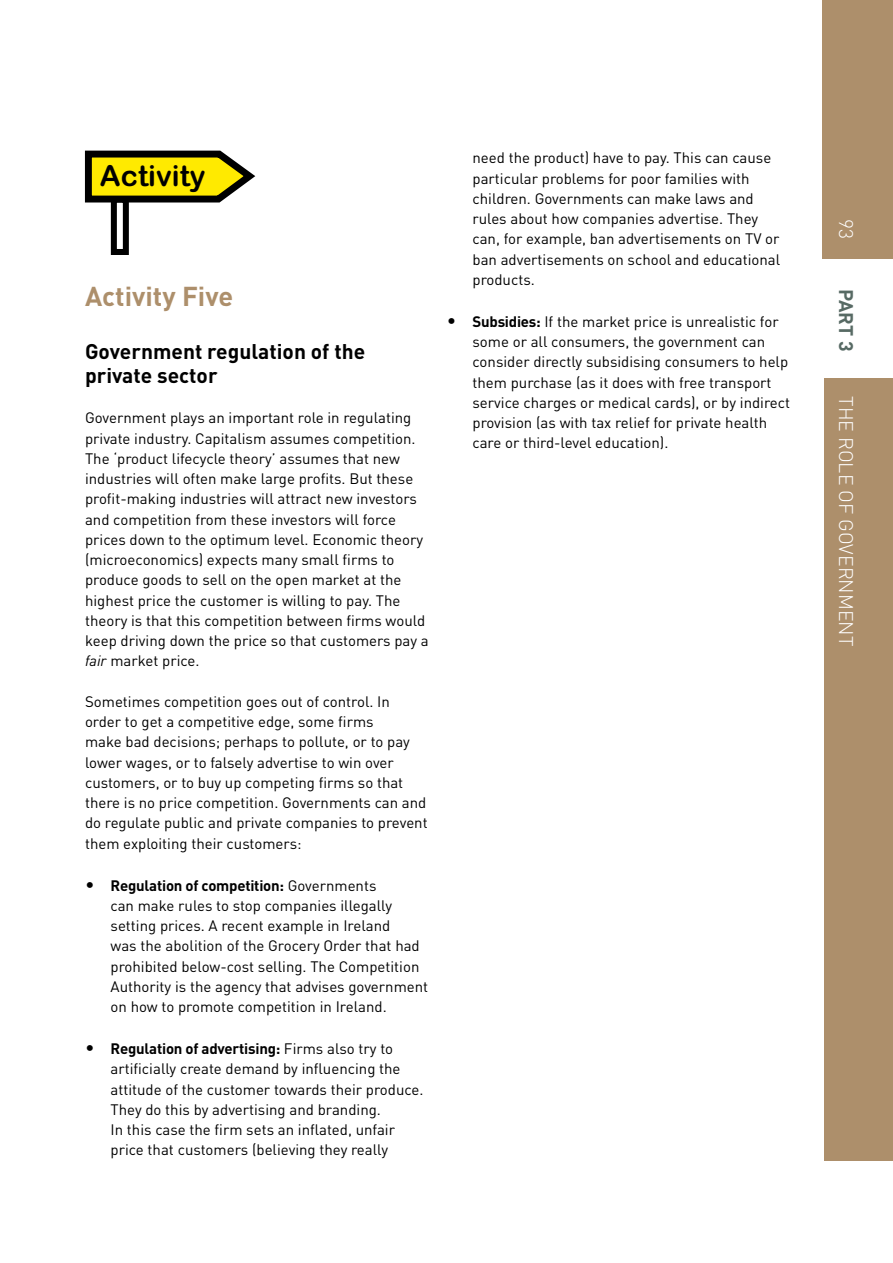
<style>
.page{position:relative;width:893px;height:1263px;background:#fff}
.page>*{position:absolute;margin:0;border:0;box-sizing:border-box;transform-origin:0 0}
.t1{font:28.95px "Arial Rounded MT Bold";color:#000}
.t2{font:700 27px "DIN";color:#ad8f6b}
.t3{font:700 21px/24px "DIN";color:#000}
.t4{font:300 19.5px "DIN";color:#fff}
.t5{font:700 19.5px "DIN";color:#576a64}
.t6{font:15px/20.2px "DIN";color:#000}
.s1{font-style:italic}
.s2{font-size:18px}
.s3{font-weight:700}
</style>
<div class="page">
<div style="left:822px;top:0;width:71px;height:259px;background:#ad8f6b"></div>
<div style="left:824px;top:378px;width:69px;height:783px;background:#ad8f6b"></div>
<svg style="left:85px;top:151px;width:170px;height:55px;background:#b8ac26"></svg>
<div style="left:114px;top:200px;width:12px;height:52px;background:#fff"></div>
<div style="left:111px;top:197px;width:18px;height:58px;border:6px solid #000"></div>
<h1 class="t1" style="left:100px;top:158px;width:107px">Activity</h1>
<h2 class="t2" style="left:85px;top:278px;width:150px">Activity Five</h2>
<h3 class="t3" style="left:85px;top:338px;width:282px">Government regulation of the private sector</h3>
<p class="t6" style="left:85px;top:407px;width:345px">Government plays an important role in regulating private industry. Capitalism assumes competition.<br>The ‘product lifecycle theory’ assumes that new industries will often make large profits. But these profit-making industries will attract new investors and competition from these investors will force prices down to the optimum level. Economic theory (microeconomics) expects many small firms to produce goods to sell on the open market at the highest price the customer is willing to pay. The theory is that this competition between firms would keep driving down the price so that customers pay a <span class="s1">fair</span> market price.</p>
<p class="t6" style="left:85px;top:691px;width:344px">Sometimes competition goes out of control. In order to get a competitive edge, some firms<br>make bad decisions; perhaps to pollute, or to pay lower wages, or to falsely advertise to win over customers, or to buy up competing firms so that there is no price competition. Governments can and do regulate public and private companies to prevent them exploiting their customers:</p>
<p class="t6" style="left:111px;top:875px;width:319px;text-indent:-26px"><span class="s2">•</span> <span class="s3">Regulation of competition:</span> Governments<br>can make rules to stop companies illegally setting prices. A recent example in Ireland<br>was the abolition of the Grocery Order that had prohibited below-cost selling. The Competition Authority is the agency that advises government on how to promote competition in Ireland.</p>
<p class="t6" style="left:111px;top:1038px;width:314px;text-indent:-26px"><span class="s2">•</span> <span class="s3">Regulation of advertising:</span> Firms also try to artificially create demand by influencing the attitude of the customer towards their produce.<br>They do this by advertising and branding.<br>In this case the firm sets an inflated, unfair price that customers (believing they really</p>
<p class="t6" style="left:472px;top:147px;width:309px">need the product) have to pay. This can cause particular problems for poor families with children. Governments can make laws and rules about how companies advertise. They can, for example, ban advertisements on TV or ban advertisements on school and educational products.</p>
<p class="t6" style="left:472px;top:311px;width:319px;text-indent:-26px"><span class="s2">•</span> <span class="s3">Subsidies:</span> If the market price is unrealistic for some or all consumers, the government can consider directly subsidising consumers to help them purchase (as it does with free transport service charges or medical cards), or by indirect provision (as with tax relief for private health care or third-level education).</p>
<h3 class="t4" style="left:858px;top:219px;width:19px;rotate:90deg">93</h3>
<h3 class="t5" style="left:859px;top:289px;width:64px;rotate:90deg">PART 3</h3>
<h3 class="t4" style="left:858px;top:396px;width:252px;rotate:90deg">the role of government</h3>
</div>
